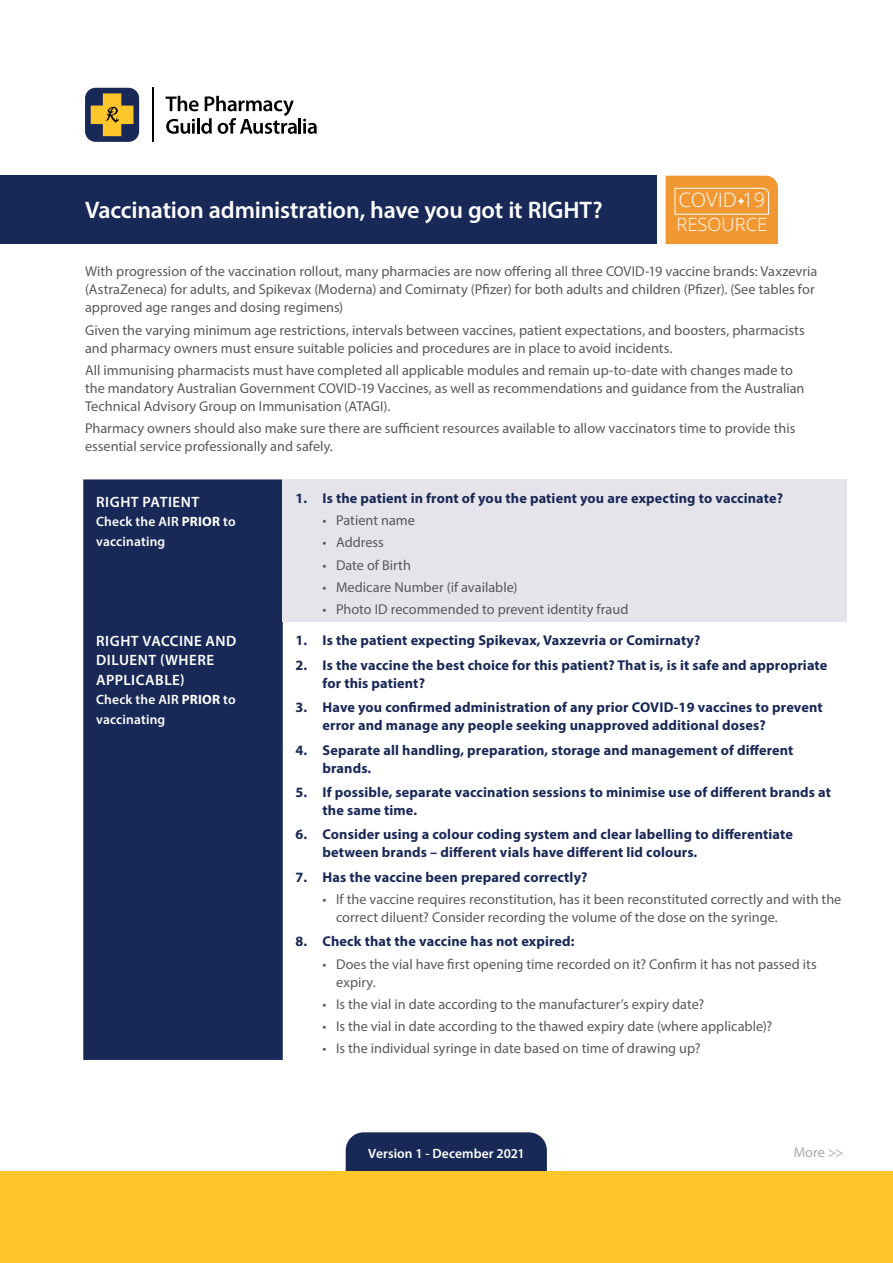
<style>
.page{position:relative;width:893px;height:1263px;background:#fff}
.page>*{position:absolute;margin:0;border:0;box-sizing:border-box;transform-origin:0 0}
.t1{font:600 24px "Myriad Pro";letter-spacing:-.01em;color:#fff}
.t2{font:300 20.1px "Open Sans";color:#fff}
.t3{font:300 18.3px "Open Sans";color:#fff}
.Table_Heading{font:600 15px/19.5px "Myriad Pro";letter-spacing:.035em;color:#fff}
.table_reversed_cap{font:600 15px "Myriad Pro";letter-spacing:.035em;color:#fff}
.Body{font:14.25px/18px "Myriad Pro";color:#58595b}
.t4{font:700 14.25px/18px "Myriad Pro";letter-spacing:.01em;color:#192957}
.Bullets{font:14.25px "Myriad Pro";color:#a7a9ac}
.Table_Heading-2{font:600 13.5px/19.5px "Myriad Pro";letter-spacing:.015em;color:#fff}
.s1{font-weight:700}
</style>
<div class="page">
<div style="left:83px;top:479px;width:200px;height:581px;background:#192957"></div>
<div style="left:283px;top:479px;width:564px;height:143px;background:#e5e4ea"></div>
<svg style="left:666px;top:175px;width:112px;height:69px;background:#f29c3c"></svg>
<div style="left:0;top:175px;width:656px;height:69px;background:#192957"></div>
<div style="left:0;top:1171px;width:893px;height:92px;background:#ffc62c"></div>
<div style="left:346px;top:1132px;width:201px;height:39px;background:#192957"></div>
<svg style="left:166px;top:96px;width:151px;height:38px"></svg>
<hr style="left:152px;top:88px;width:2px;height:54px;background:#000">
<div style="left:85px;top:88px;width:54px;height:54px;background:#192957;border-radius:11px"></div>
<svg style="left:91px;top:93px;width:42px;height:43px"></svg>
<h1 class="t1" style="left:85px;top:195px;width:519px">Vaccination administration, have you got it RIGHT?</h1>
<p class="t2" style="left:678px;top:186px;width:88px">COVID 19</p>
<p class="t3" style="left:676px;top:212px;width:92px">RESOURCE</p>
<p class="Body" style="left:85px;top:262px;width:734px">With progression of the vaccination rollout, many pharmacies are now offering all three COVID-19 vaccine brands: Vaxzevria (AstraZeneca) for adults, and Spikevax (Moderna) and Comirnaty (Pfizer) for both adults and children (Pfizer). (See tables for approved age ranges and dosing regimens)</p>
<p class="Body" style="left:85px;top:321px;width:721px">Given the varying minimum age restrictions, intervals between vaccines, patient expectations, and boosters, pharmacists and pharmacy owners must ensure suitable policies and procedures are in place to avoid incidents.</p>
<p class="Body" style="left:85px;top:361px;width:721px">All immunising pharmacists must have completed all applicable modules and remain up-to-date with changes made to the mandatory Australian Government COVID-19 Vaccines, as well as recommendations and guidance from the Australian<br>Technical Advisory Group on Immunisation (ATAGI).</p>
<p class="Body" style="left:85px;top:419px;width:712px">Pharmacy owners should also make sure there are sufficient resources available to allow vaccinators time to provide this essential service professionally and safely.</p>
<p class="table_reversed_cap" style="left:96px;top:492px;width:105px">RIGHT PATIENT</p>
<p class="Table_Heading-2" style="left:96px;top:512px;width:141px">Check the AIR <span class="s1">PRIOR</span> to vaccinating</p>
<p class="Table_Heading" style="left:96px;top:631px;width:142px">RIGHT VACCINE AND<br>DILUENT (WHERE<br>APPLICABLE)</p>
<p class="Table_Heading-2" style="left:96px;top:690px;width:141px">Check the AIR <span class="s1">PRIOR</span> to vaccinating</p>
<p class="t4" style="left:296px;top:489px;width:489px">1. Is the patient in front of you the patient you are expecting to vaccinate?</p>
<p class="Body" style="left:323px;top:511px;width:94px">• Patient name</p>
<p class="Body" style="left:323px;top:533px;width:63px">• Address</p>
<p class="Body" style="left:323px;top:556px;width:90px">• Date of Birth</p>
<p class="Body" style="left:323px;top:578px;width:197px">• Medicare Number (if available)</p>
<p class="Body" style="left:323px;top:600px;width:307px">• Photo ID recommended to prevent identity fraud</p>
<p class="t4" style="left:296px;top:631px;width:406px">1. Is the patient expecting Spikevax, Vaxzevria or Comirnaty?</p>
<p class="t4" style="left:323px;top:655px;width:506px;text-indent:-27px">2. Is the vaccine the best choice for this patient? That is, is it safe and appropriate for this patient?</p>
<p class="t4" style="left:323px;top:698px;width:502px;text-indent:-27px">3. Have you confirmed administration of any prior COVID-19 vaccines to prevent error and manage any people seeking unapproved additional doses?</p>
<p class="t4" style="left:323px;top:740px;width:472px;text-indent:-27px">4. Separate all handling, preparation, storage and management of different brands.</p>
<p class="t4" style="left:323px;top:783px;width:510px;text-indent:-27px">5. If possible, separate vaccination sessions to minimise use of different brands at the same time.</p>
<p class="t4" style="left:323px;top:825px;width:472px;text-indent:-27px">6. Consider using a colour coding system and clear labelling to differentiate between brands – different vials have different lid colours.</p>
<p class="t4" style="left:296px;top:867px;width:294px">7. Has the vaccine been prepared correctly?</p>
<p class="Body" style="left:336px;top:890px;width:507px;text-indent:-14px">• If the vaccine requires reconstitution, has it been reconstituted correctly and with the correct diluent? Consider recording the volume of the dose on the syringe.</p>
<p class="t4" style="left:296px;top:932px;width:280px">8. Check that the vaccine has not expired:</p>
<p class="Body" style="left:336px;top:954px;width:482px;text-indent:-14px">• Does the vial have first opening time recorded on it? Confirm it has not passed its expiry.</p>
<p class="Body" style="left:323px;top:995px;width:383px">• Is the vial in date according to the manufacturer’s expiry date?</p>
<p class="Body" style="left:323px;top:1017px;width:451px">• Is the vial in date according to the thawed expiry date (where applicable)?</p>
<p class="Body" style="left:323px;top:1039px;width:379px">• Is the individual syringe in date based on time of drawing up?</p>
<h1 class="Table_Heading-2" style="left:368px;top:1143px;width:158px">Version 1 - December 2021</h1>
<p class="Bullets" style="left:794px;top:1143px;width:52px">More &gt;&gt;</p>
</div>
